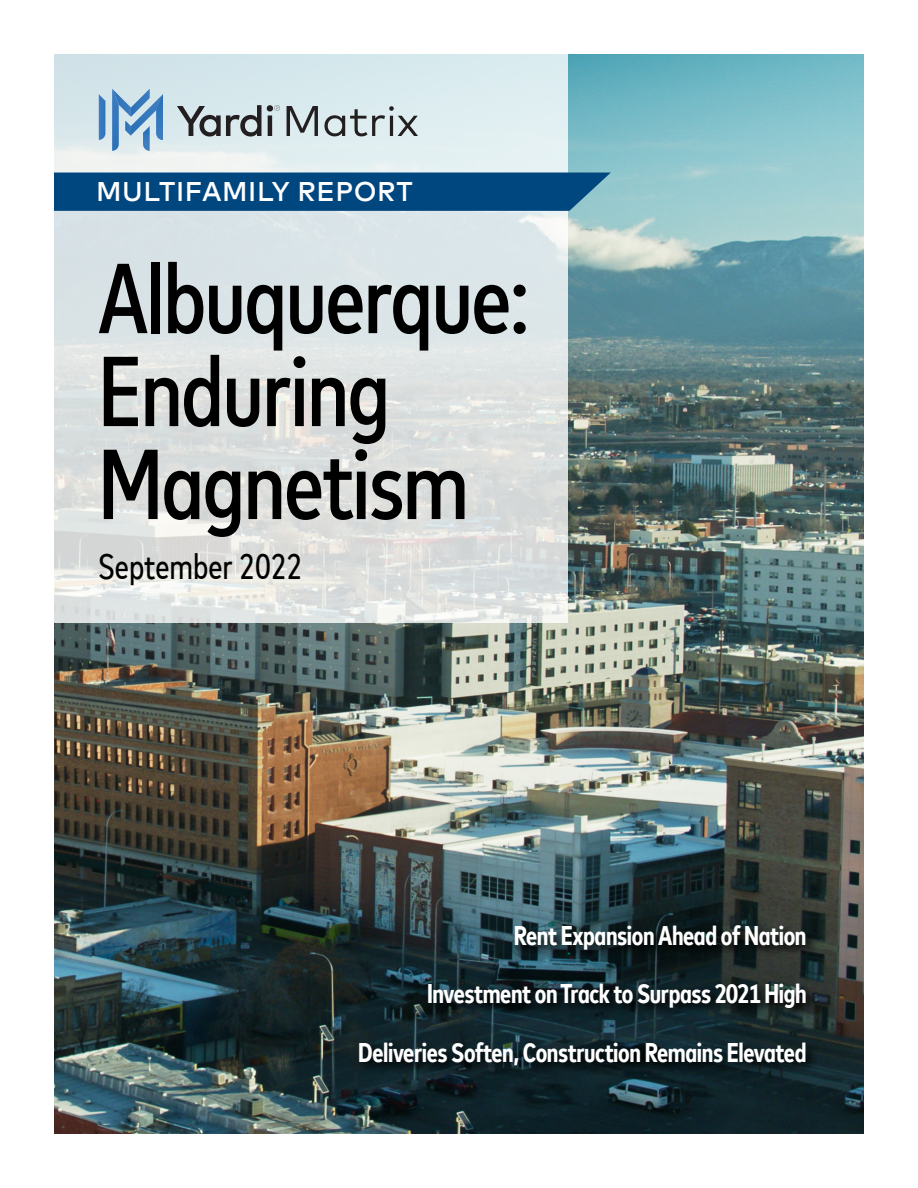
<style>
.page{position:relative;width:918px;height:1188px;background:#fff}
.page>*{position:absolute;margin:0;border:0;box-sizing:border-box;transform-origin:0 0}
.t1{font:500 condensed 99px/93px "Mark Offc Pro";letter-spacing:-.02em;color:#000}
.t2{font:condensed 36px "Mark Offc Pro";color:#000}
.t3{font:700 condensed 27px/58.5px "Mark Offc Pro";letter-spacing:-.015em;color:#fff;text-align:right}
.t4{font:500 27px "Mark Offc Pro";letter-spacing:.02em;color:#fff}
</style>
<div class="page">
<img style="left:54px;top:54px;width:810px;height:1080px">
<svg style="left:54px;top:54px;width:513px;height:569px;background:#dde4e4"></svg>
<div style="left:54px;top:173px;width:557px;height:38px;background:#00467f"></div>
<svg style="left:356px;top:922px;width:463px;height:156px;background:#14262b"></svg>
<svg style="left:177px;top:105px;width:84px;height:32px;background:#99a2a5"></svg>
<svg style="left:267px;top:105px;width:13px;height:31px"></svg>
<svg style="left:287px;top:106px;width:31px;height:30px"></svg>
<svg style="left:324px;top:106px;width:94px;height:30px;background:#b0bbbe"></svg>
<svg style="left:99px;top:94px;width:6px;height:46px"></svg>
<svg style="left:112px;top:89px;width:51px;height:62px;background:#91b6d7"></svg>
<p class="t4" style="left:96px;top:171px;width:318px">MULTIFAMILY REPORT</p>
<h1 class="t1" style="left:98px;top:244px;width:433px">Albuquerque:<br>Enduring<br>Magnetism</h1>
<h2 class="t2" style="left:98px;top:540px;width:206px">September 2022</h2>
<p class="t3" style="left:358px;top:904px;width:450px">Rent Expansion Ahead of Nation<br>Investment on Track to Surpass 2021 High<br>Deliveries Soften, Construction Remains Elevated</p>
</div>
